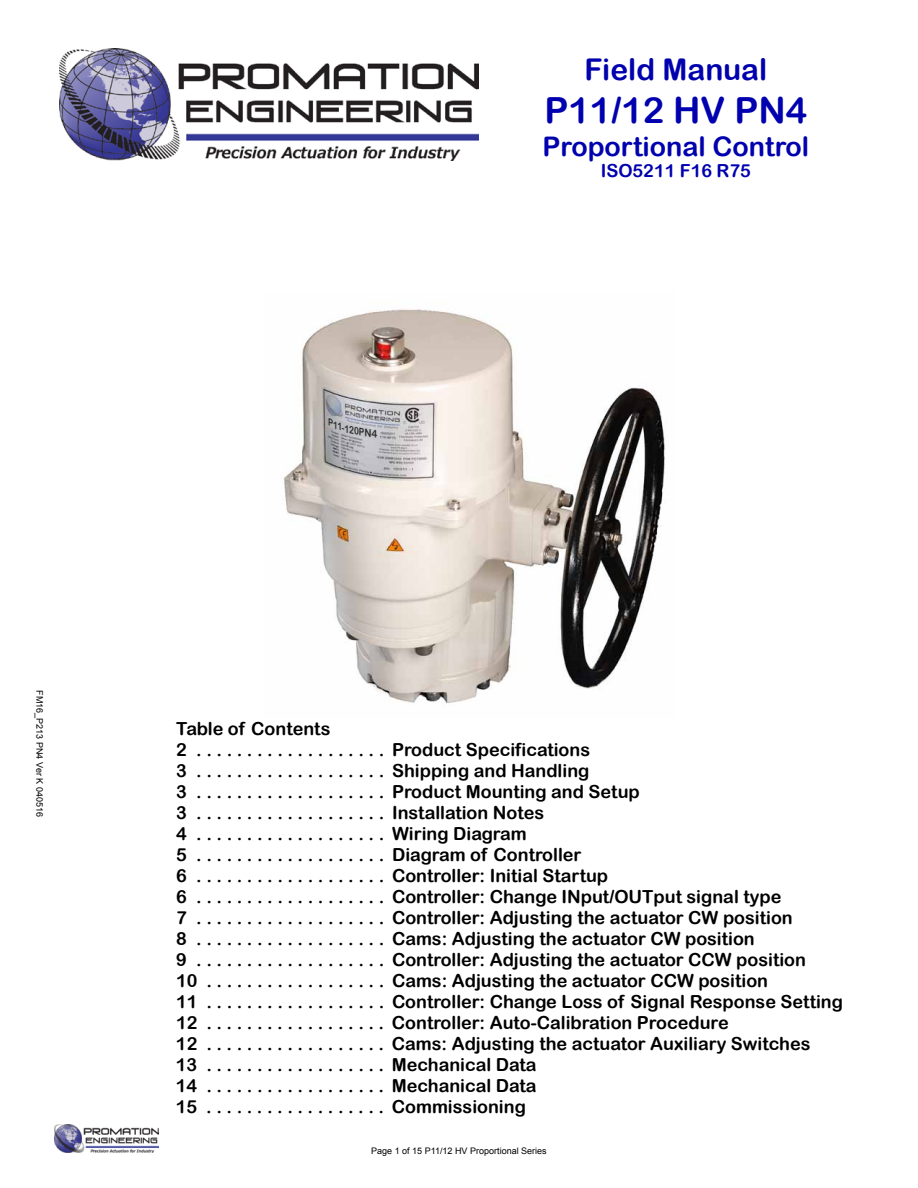
<style>
.page{position:relative;width:918px;height:1188px;background:#fff}
.page>*{position:absolute;margin:0;border:0;box-sizing:border-box;transform-origin:0 0}
.t1{font:36px "Arial Rounded MT Bold";color:#0000af}
.t2{font:30px "Arial Rounded MT Bold";color:#0000af}
.t3{font:27px "Arial Rounded MT Bold";color:#0000af}
.t4{font:18px/21px "Arial Rounded MT Bold";color:#000}
.t5{font:18px "Arial Rounded MT Bold";color:#0000af}
.t6{font:9px "Arial";color:#000}
</style>
<div class="page">
<img style="left:54px;top:1124px;width:105px;height:28px">
<img style="left:60px;top:49px;width:418px;height:112px">
<img style="left:282px;top:309px;width:383px;height:395px">
<svg style="left:327px;top:416px;width:50px;height:24px"></svg>
<h2 class="t2" style="left:585px;top:52px;width:184px">Field Manual</h2>
<h1 class="t1" style="left:545px;top:89px;width:264px">P11/12 HV PN4</h1>
<h3 class="t3" style="left:543px;top:130px;width:268px">Proportional Control</h3>
<p class="t5" style="left:601px;top:160px;width:152px">ISO5211 F16 R75</p>
<p class="t6" style="left:46px;top:690px;width:128px;rotate:90deg">FM16_P213 PN4 Ver K 040516</p>
<p class="t4" style="left:176px;top:718px;width:669px">Table of Contents<br>2 . . . . . . . . . . . . . . . . . . . Product Specifications<br>3 . . . . . . . . . . . . . . . . . . . Shipping and Handling<br>3 . . . . . . . . . . . . . . . . . . . Product Mounting and Setup<br>3 . . . . . . . . . . . . . . . . . . . Installation Notes<br>4 . . . . . . . . . . . . . . . . . . . Wiring Diagram<br>5 . . . . . . . . . . . . . . . . . . . Diagram of Controller<br>6 . . . . . . . . . . . . . . . . . . . Controller: Initial Startup<br>6 . . . . . . . . . . . . . . . . . . . Controller: Change INput/OUTput signal type<br>7 . . . . . . . . . . . . . . . . . . . Controller: Adjusting the actuator CW position<br>8 . . . . . . . . . . . . . . . . . . . Cams: Adjusting the actuator CW position<br>9 . . . . . . . . . . . . . . . . . . . Controller: Adjusting the actuator CCW position<br>10 . . . . . . . . . . . . . . . . . . Cams: Adjusting the actuator CCW position<br>11 . . . . . . . . . . . . . . . . . . Controller: Change Loss of Signal Response Setting 12 . . . . . . . . . . . . . . . . . . Controller: Auto-Calibration Procedure<br>12 . . . . . . . . . . . . . . . . . . Cams: Adjusting the actuator Auxiliary Switches<br>13 . . . . . . . . . . . . . . . . . . Mechanical Data<br>14 . . . . . . . . . . . . . . . . . . Mechanical Data<br>15 . . . . . . . . . . . . . . . . . . Commissioning</p>
<p class="t6" style="left:371px;top:1145px;width:177px">Page 1 of 15 P11/12 HV Proportional Series</p>
</div>
